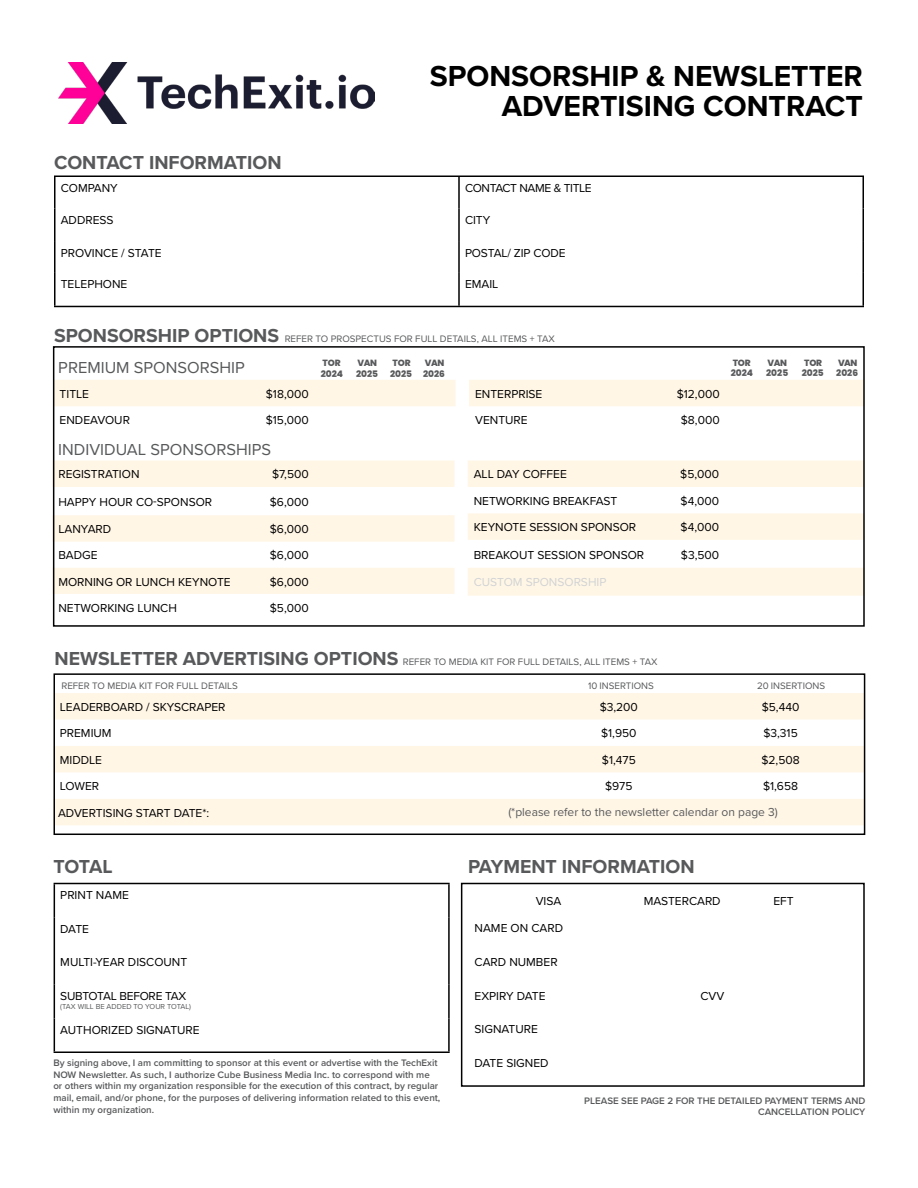
<style>
.page{position:relative;width:918px;height:1188px;background:#fff}
.page>*{position:absolute;margin:0;border:0;box-sizing:border-box;transform-origin:0 0}
.t1{font:700 30px/30px "Proxima Nova";color:#000;text-align:right}
.t2{font:700 19.5px "Proxima Nova";color:#58595b}
.t3{font:16.5px "Proxima Nova";color:#58595b}
.t4{font:12px "Proxima Nova";color:#000}
.t5{font:12px "Proxima Nova";color:#58595b}
.t6{font:12px "Proxima Nova";letter-spacing:-.03em;color:#000}
.t7{font:12px "Proxima Nova";letter-spacing:-.02em;color:#000}
.t8{font:12px "Proxima Nova";color:#d1d3d4}
.t9{font:600 9.75px/11.7px "Proxima Nova";color:#58595b;text-align:right}
.t10{font:9.75px "Proxima Nova";color:#58595b}
.t11{font:800 9px/10.8px "Poppins";color:#58595b}
.t12{font:7.5px "Proxima Nova";color:#58595b}
.s1{font-weight:700;font-size:19.5px}
</style>
<div class="page">
<img style="left:58px;top:62px;width:316px;height:62px">
<hr style="left:54px;top:176px;width:405px;height:1px;background:#000">
<hr style="left:54px;top:177px;width:2px;height:32px;background:#000">
<hr style="left:459px;top:176px;width:405px;height:1px;background:#000">
<hr style="left:458px;top:177px;width:2px;height:32px;background:#000">
<hr style="left:862px;top:177px;width:2px;height:32px;background:#000">
<hr style="left:54px;top:209px;width:2px;height:32px;background:#000">
<hr style="left:458px;top:209px;width:2px;height:32px;background:#000">
<hr style="left:862px;top:209px;width:2px;height:32px;background:#000">
<hr style="left:54px;top:241px;width:2px;height:32px;background:#000">
<hr style="left:458px;top:241px;width:2px;height:32px;background:#000">
<hr style="left:862px;top:241px;width:2px;height:32px;background:#000">
<hr style="left:54px;top:273px;width:2px;height:33px;background:#000">
<hr style="left:458px;top:273px;width:2px;height:33px;background:#000">
<hr style="left:862px;top:273px;width:2px;height:33px;background:#000">
<hr style="left:54px;top:306px;width:405px;height:1px;background:#000">
<hr style="left:459px;top:306px;width:405px;height:1px;background:#000">
<hr style="left:54px;top:883px;width:396px;height:1px;background:#000">
<hr style="left:54px;top:884px;width:1px;height:33px;background:#000">
<hr style="left:448px;top:884px;width:2px;height:33px;background:#000">
<hr style="left:54px;top:917px;width:1px;height:34px;background:#000">
<hr style="left:448px;top:917px;width:2px;height:34px;background:#000">
<hr style="left:54px;top:951px;width:1px;height:34px;background:#000">
<hr style="left:448px;top:951px;width:2px;height:34px;background:#000">
<hr style="left:54px;top:985px;width:1px;height:34px;background:#000">
<hr style="left:448px;top:985px;width:2px;height:34px;background:#000">
<hr style="left:54px;top:1019px;width:1px;height:33px;background:#000">
<hr style="left:448px;top:1019px;width:2px;height:33px;background:#000">
<hr style="left:54px;top:1052px;width:396px;height:1px;background:#000">
<div style="left:56px;top:380px;width:400px;height:26px;background:#fff6e6"></div>
<svg style="left:52px;top:460px;width:403px;height:134px;fill:#fff6e6"></svg>
<svg style="left:468px;top:460px;width:394px;height:136px;fill:#fff6e6"></svg>
<svg style="left:57px;top:693px;width:805px;height:132px;fill:#fff6e6"></svg>
<div style="left:469px;top:380px;width:393px;height:26px;background:#fff6e6"></div>
<div style="left:54px;top:673px;width:811px;height:162px;border:2px solid #000"></div>
<div style="left:53px;top:346px;width:812px;height:281px;border:2px solid #000"></div>
<div style="left:461px;top:883px;width:404px;height:204px;border:2px solid #000"></div>
<h2 class="t2" style="left:54px;top:148px;width:229px">CONTACT INFORMATION</h2>
<h1 class="t1" style="left:430px;top:60px;width:435px">SPONSORSHIP &amp; NEWSLETTER<br>ADVERTISING CONTRACT</h1>
<p class="t4" style="left:61px;top:179px;width:59px">COMPANY</p>
<p class="t6" style="left:465px;top:179px;width:128px">CONTACT NAME &amp; TITLE</p>
<p class="t4" style="left:61px;top:211px;width:54px">ADDRESS</p>
<p class="t4" style="left:465px;top:211px;width:27px">CITY</p>
<p class="t4" style="left:61px;top:244px;width:102px">PROVINCE / STATE</p>
<p class="t4" style="left:465px;top:244px;width:102px">POSTAL/ ZIP CODE</p>
<p class="t4" style="left:61px;top:275px;width:68px">TELEPHONE</p>
<p class="t4" style="left:465px;top:275px;width:35px">EMAIL</p>
<p class="t10" style="left:54px;top:332px;width:502px"><span class="s1">SPONSORSHIP OPTIONS</span> REFER TO PROSPECTUS FOR FULL DETAILS, ALL ITEMS + TAX</p>
<h3 class="t3" style="left:58px;top:355px;width:188px">PREMIUM SPONSORSHIP</h3>
<p class="t11" style="left:425px;top:358px;width:21px">VAN</p>
<p class="t11" style="left:731px;top:357px;width:24px">TOR<br>2024</p>
<p class="t11" style="left:768px;top:357px;width:21px">VAN</p>
<p class="t11" style="left:804px;top:357px;width:20px">TOR</p>
<p class="t11" style="left:838px;top:357px;width:21px">VAN</p>
<p class="t11" style="left:321px;top:358px;width:24px">TOR<br>2024</p>
<p class="t11" style="left:357px;top:358px;width:21px">VAN</p>
<p class="t11" style="left:393px;top:358px;width:20px">TOR</p>
<p class="t11" style="left:766px;top:368px;width:24px">2025</p>
<p class="t11" style="left:836px;top:368px;width:23px">2026</p>
<p class="t11" style="left:802px;top:368px;width:24px">2025</p>
<p class="t11" style="left:356px;top:369px;width:24px">2025</p>
<p class="t11" style="left:423px;top:369px;width:23px">2026</p>
<p class="t11" style="left:390px;top:369px;width:24px">2025</p>
<p class="t4" style="left:60px;top:385px;width:31px">TITLE</p>
<p class="t4" style="left:266px;top:385px;width:44px">$18,000</p>
<p class="t4" style="left:60px;top:411px;width:72px">ENDEAVOUR</p>
<p class="t4" style="left:266px;top:411px;width:45px">$15,000</p>
<p class="t4" style="left:475px;top:385px;width:69px">ENTERPRISE</p>
<p class="t4" style="left:677px;top:385px;width:45px">$12,000</p>
<p class="t4" style="left:475px;top:411px;width:54px">VENTURE</p>
<p class="t4" style="left:681px;top:411px;width:40px">$8,000</p>
<h3 class="t3" style="left:58px;top:437px;width:214px">INDIVIDUAL SPONSORSHIPS</h3>
<p class="t4" style="left:58px;top:466px;width:83px">REGISTRATION</p>
<p class="t4" style="left:272px;top:466px;width:38px">$7,500</p>
<p class="t4" style="left:58px;top:493px;width:155px">HAPPY HOUR CO-SPONSOR</p>
<p class="t4" style="left:270px;top:493px;width:40px">$6,000</p>
<p class="t4" style="left:58px;top:520px;width:54px">LANYARD</p>
<p class="t4" style="left:270px;top:520px;width:40px">$6,000</p>
<p class="t4" style="left:58px;top:547px;width:41px">BADGE</p>
<p class="t4" style="left:270px;top:547px;width:40px">$6,000</p>
<p class="t4" style="left:58px;top:573px;width:174px">MORNING OR LUNCH KEYNOTE</p>
<p class="t4" style="left:270px;top:573px;width:40px">$6,000</p>
<p class="t4" style="left:58px;top:599px;width:120px">NETWORKING LUNCH</p>
<p class="t4" style="left:270px;top:599px;width:40px">$5,000</p>
<p class="t4" style="left:474px;top:466px;width:95px">ALL DAY COFFEE</p>
<p class="t4" style="left:680px;top:466px;width:40px">$5,000</p>
<p class="t4" style="left:474px;top:492px;width:145px">NETWORKING BREAKFAST</p>
<p class="t4" style="left:681px;top:492px;width:40px">$4,000</p>
<p class="t4" style="left:474px;top:518px;width:164px">KEYNOTE SESSION SPONSOR</p>
<p class="t4" style="left:681px;top:518px;width:40px">$4,000</p>
<p class="t4" style="left:474px;top:546px;width:172px">BREAKOUT SESSION SPONSOR</p>
<p class="t4" style="left:681px;top:546px;width:40px">$3,500</p>
<p class="t8" style="left:474px;top:574px;width:134px">CUSTOM SPONSORSHIP</p>
<p class="t10" style="left:55px;top:654px;width:605px"><span class="s1">NEWSLETTER ADVERTISING OPTIONS</span> REFER TO MEDIA KIT FOR FULL DETAILS, ALL ITEMS + TAX</p>
<p class="t10" style="left:61px;top:678px;width:178px">REFER TO MEDIA KIT FOR FULL DETAILS</p>
<p class="t10" style="left:588px;top:678px;width:67px">10 INSERTIONS</p>
<p class="t10" style="left:757px;top:678px;width:69px">20 INSERTIONS</p>
<p class="t4" style="left:60px;top:698px;width:167px">LEADERBOARD / SKYSCRAPER</p>
<p class="t4" style="left:600px;top:698px;width:40px">$3,200</p>
<p class="t4" style="left:762px;top:698px;width:39px">$5,440</p>
<p class="t4" style="left:60px;top:725px;width:53px">PREMIUM</p>
<p class="t4" style="left:601px;top:725px;width:37px">$1,950</p>
<p class="t4" style="left:763px;top:725px;width:36px">$3,315</p>
<p class="t4" style="left:60px;top:751px;width:44px">MIDDLE</p>
<p class="t4" style="left:602px;top:751px;width:35px">$1,475</p>
<p class="t4" style="left:761px;top:751px;width:40px">$2,508</p>
<p class="t4" style="left:60px;top:777px;width:41px">LOWER</p>
<p class="t4" style="left:605px;top:777px;width:29px">$975</p>
<p class="t4" style="left:763px;top:777px;width:37px">$1,658</p>
<p class="t4" style="left:58px;top:804px;width:153px">ADVERTISING START DATE*:</p>
<p class="t5" style="left:508px;top:803px;width:271px">(*please refer to the newsletter calendar on page 3)</p>
<h2 class="t2" style="left:54px;top:852px;width:60px">TOTAL</h2>
<p class="t4" style="left:60px;top:886px;width:70px">PRINT NAME</p>
<p class="t4" style="left:60px;top:920px;width:30px">DATE</p>
<p class="t4" style="left:60px;top:954px;width:128px">MULTI-YEAR DISCOUNT</p>
<p class="t7" style="left:60px;top:987px;width:128px">SUBTOTAL BEFORE TAX</p>
<p class="t12" style="left:60px;top:1001px;width:132px">(TAX WILL BE ADDED TO YOUR TOTAL)</p>
<p class="t4" style="left:60px;top:1021px;width:141px">AUTHORIZED SIGNATURE</p>
<p class="t9" style="left:53px;top:1057px;width:389px;text-align:left">By signing above, I am committing to sponsor at this event or advertise with the TechExit NOW Newsletter. As such, I authorize Cube Business Media Inc. to correspond with me or others within my organization responsible for the execution of this contract, by regular mail, email, and/or phone, for the purposes of delivering information related to this event, within my organization.</p>
<h2 class="t2" style="left:468px;top:852px;width:228px">PAYMENT INFORMATION</h2>
<p class="t4" style="left:536px;top:892px;width:27px">VISA</p>
<p class="t4" style="left:644px;top:892px;width:79px">MASTERCARD</p>
<p class="t4" style="left:773px;top:892px;width:22px">EFT</p>
<p class="t4" style="left:475px;top:919px;width:90px">NAME ON CARD</p>
<p class="t4" style="left:475px;top:953px;width:85px">CARD NUMBER</p>
<p class="t4" style="left:475px;top:987px;width:72px">EXPIRY DATE</p>
<p class="t4" style="left:700px;top:987px;width:25px">CVV</p>
<p class="t4" style="left:475px;top:1020px;width:65px">SIGNATURE</p>
<p class="t4" style="left:475px;top:1054px;width:75px">DATE SIGNED</p>
<p class="t9" style="left:584px;top:1094px;width:283px">PLEASE SEE PAGE 2 FOR THE DETAILED PAYMENT TERMS AND<br>CANCELLATION POLICY</p>
</div>
